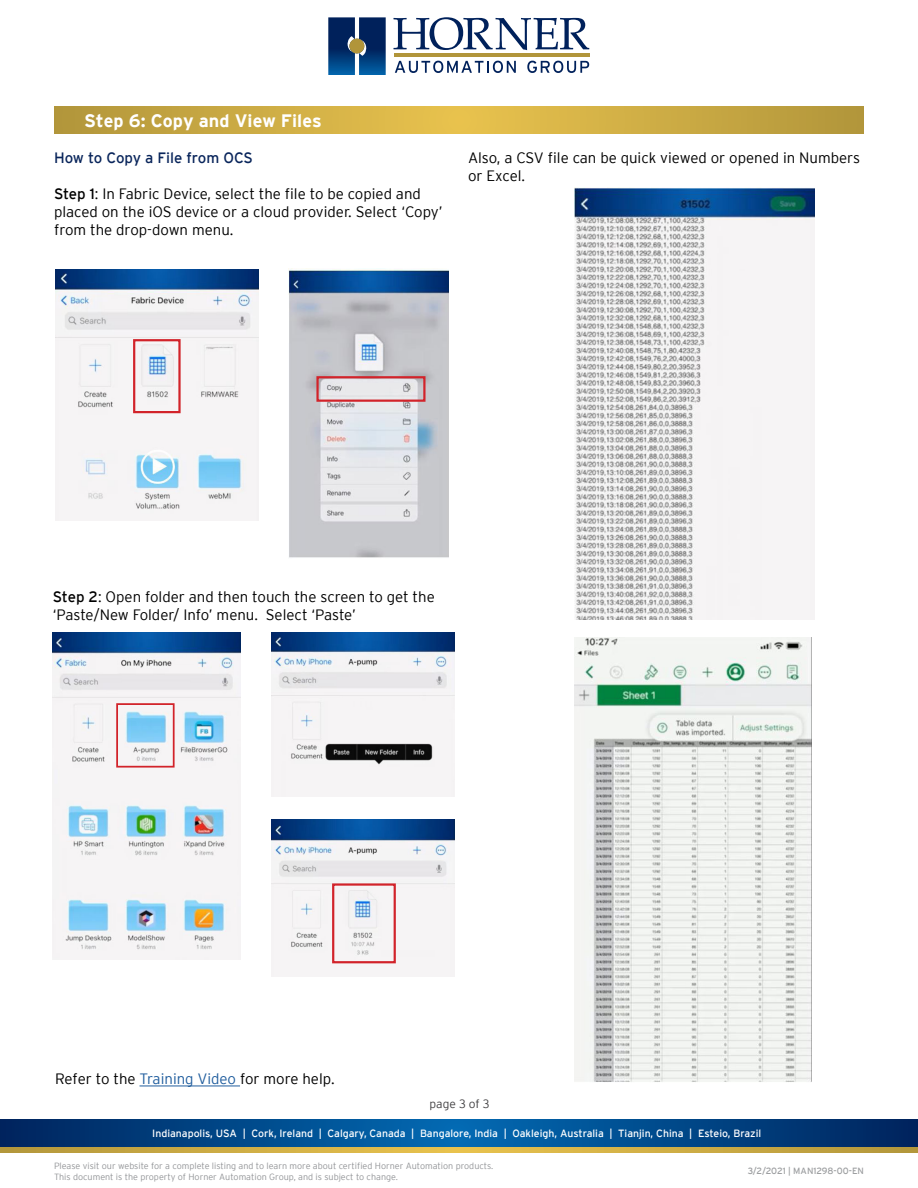
<style>
.page{position:relative;width:918px;height:1188px;background:#fff}
.page>*{position:absolute;margin:0;border:0;box-sizing:border-box;transform-origin:0 0}
.t1{font:700 18px "Interstate";color:#fff}
.t2{font:300 15px/18px "Interstate";color:#000}
.t3{font:15px "Interstate";color:#09255b}
.t4{font:300 12px "Interstate";letter-spacing:-.005em;color:#414042}
.t5{font:10.5px "Interstate";color:#fff}
.t6{font:300 9px/10.8px "Interstate";color:#939598}
.t7{font:9px "Interstate";color:#9c9ea0}
.s1{font-weight:400}
.s2{color:#215e9e}
</style>
<div class="page">
<svg style="left:0;top:1120px;width:918px;height:28px;background:#074a85"></svg>
<svg style="left:0;top:1148px;width:918px;height:4px;background:#cdac44"></svg>
<svg style="left:393px;top:17px;width:196px;height:33px"></svg>
<hr style="left:394px;top:53px;width:196px;height:4px;background:#b1953a">
<svg style="left:328px;top:17px;width:58px;height:58px;background:#18457b"></svg>
<div style="left:349px;top:39px;width:15px;height:14px;background:#b1953a;border-radius:50%"></div>
<svg style="left:395px;top:61px;width:121px;height:12px"></svg>
<svg style="left:527px;top:61px;width:62px;height:12px"></svg>
<svg style="left:54px;top:107px;width:810px;height:27px;background:#cdac44"></svg>
<img style="left:288px;top:268px;width:161px;height:290px">
<img style="left:55px;top:269px;width:204px;height:251px">
<div style="left:133px;top:339px;width:48px;height:74px;border:2px solid #d2232a"></div>
<div style="left:316px;top:376px;width:110px;height:26px;border:2px solid #d2232a"></div>
<img style="left:574px;top:188px;width:241px;height:432px">
<img style="left:574px;top:638px;width:238px;height:444px">
<hr style="left:140px;top:1086px;width:100px;height:1px;background:#215e9e">
<img style="left:53px;top:633px;width:187px;height:327px">
<div style="left:116px;top:703px;width:59px;height:65px;border:2px solid #d2232a"></div>
<img style="left:271px;top:633px;width:183px;height:163px">
<img style="left:271px;top:820px;width:183px;height:156px">
<div style="left:332px;top:883px;width:64px;height:80px;border:2px solid #d2232a"></div>
<p class="t1" style="left:84px;top:110px;width:239px">Step 6: Copy and View Files</p>
<p class="t3" style="left:54px;top:149px;width:201px">How to Copy a File from OCS</p>
<p class="t2" style="left:54px;top:184px;width:390px"><span class="s1">Step 1</span>: In Fabric Device, select the file to be copied and placed on the iOS device or a cloud provider. Select ‘Copy’ from the drop-down menu.</p>
<p class="t2" style="left:468px;top:148px;width:394px">Also, a CSV file can be quick viewed or opened in Numbers or Excel.</p>
<p class="t2" style="left:53px;top:587px;width:383px"><span class="s1">Step 2</span>: Open folder and then touch the screen to get the ‘Paste/New Folder/ Info’ menu. Select ‘Paste’</p>
<p class="t2" style="left:55px;top:1070px;width:281px">Refer to the <span class="s2">Training Video</span> for more help.</p>
<p class="t4" style="left:430px;top:1097px;width:62px">page 3 of 3</p>
<p class="t5" style="left:152px;top:1128px;width:611px">Indianapolis, USA | Cork, Ireland | Calgary, Canada | Bangalore, India | Oakleigh, Australia | Tianjin, China | Esteio, Brazil</p>
<p class="t6" style="left:54px;top:1160px;width:441px">Please visit our website for a complete listing and to learn more about certified Horner Automation products.<br>This document is the property of Horner Automation Group, and is subject to change.</p>
<p class="t7" style="left:748px;top:1166px;width:118px">3/2/2021 | MAN1298-00-EN</p>
</div>
